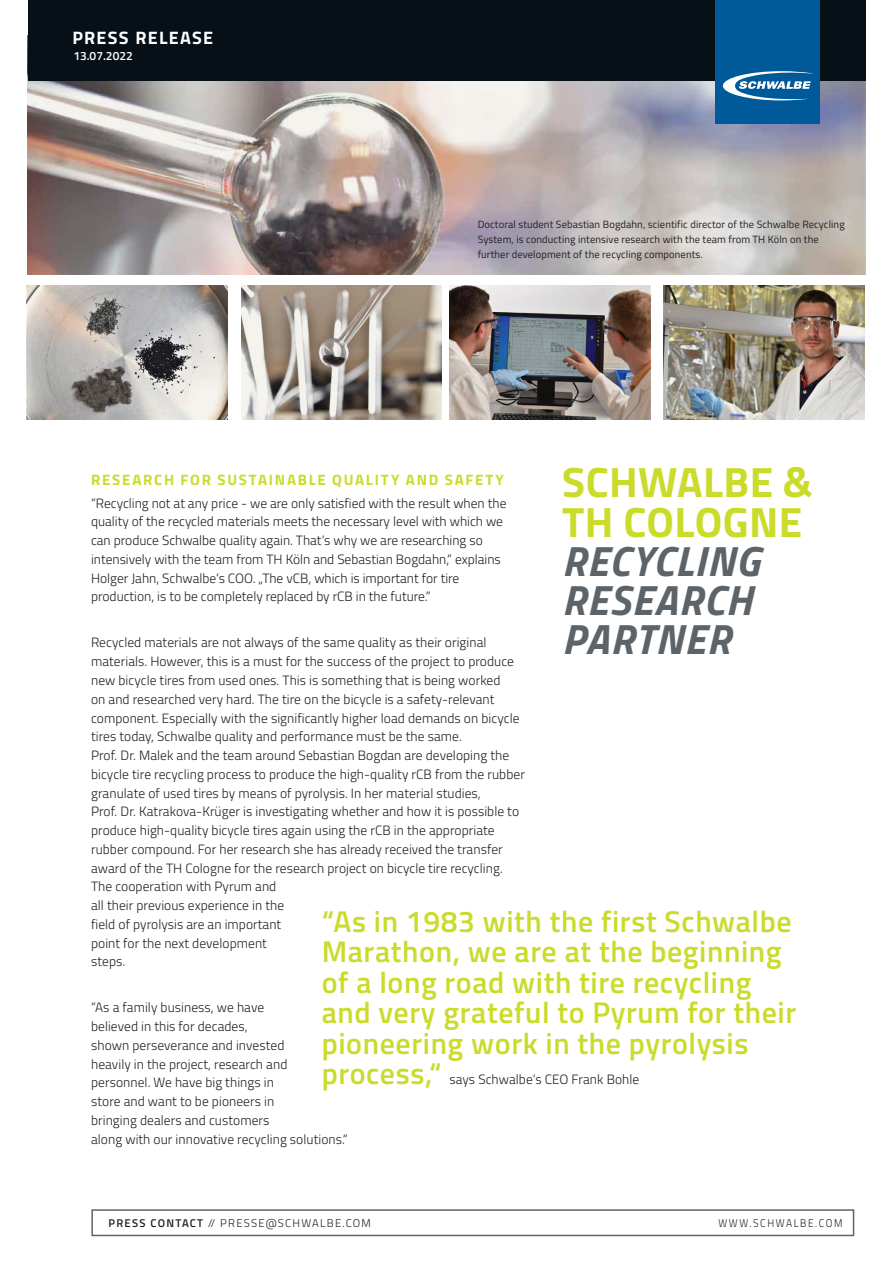
<style>
.page{position:relative;width:893px;height:1263px;background:#fff}
.page>*{position:absolute;margin:0;border:0;box-sizing:border-box;transform-origin:0 0}
.t1{font:italic 700 42.3px/39.2px "Titillium";letter-spacing:.03em;color:#5d6469}
.t2{font:700 42.3px/39.2px "Titillium";letter-spacing:.01em;color:#cadb2a}
.t3{font:600 30px/30.5px "Titillium";letter-spacing:.02em;color:#cadb2a}
.t4{font:700 18px "Titillium";letter-spacing:.07em;color:#fff}
.t5{font:700 15px "Titillium";letter-spacing:.115em;color:#cadb2a}
.t6{font:300 13.5px/18.8px "Titillium";letter-spacing:.005em;color:#231f20}
.t7{font:600 12px "Titillium";color:#fff}
.t8{font:300 11.25px "Titillium";letter-spacing:.11em;color:#231f20}
.t9{font:300 11.25px "Titillium";letter-spacing:.16em;color:#231f20;scale:.9 1}
.t10{font:10.5px/15px "Titillium";letter-spacing:.01em;color:#231f20}
.s1{font-weight:600}
</style>
<div class="page">
<img style="left:28px;top:81px;width:837px;height:193px">
<div style="left:28px;top:0;width:837px;height:81px;background:#071017"></div>
<div style="left:715px;top:0;width:105px;height:123px;background:#005999"></div>
<svg style="left:723px;top:71px;width:89px;height:29px"></svg>
<div style="left:91px;top:1209px;width:763px;height:27px;background:#fff;border:2px solid #5d6469"></div>
<img style="left:27px;top:285px;width:201px;height:134px">
<img style="left:241px;top:285px;width:201px;height:134px">
<img style="left:450px;top:285px;width:200px;height:134px">
<img style="left:664px;top:285px;width:200px;height:134px">
<h3 class="t4" style="left:72px;top:24px;width:142px">PRESS RELEASE</h3>
<p class="t7" style="left:73px;top:47px;width:61px">13.07.2022</p>
<p class="t10" style="left:478px;top:216px;width:368px">Doctoral student Sebastian Bogdahn, scientific director of the Schwalbe Recycling<br>System, is conducting intensive research with the team from TH Köln on the further development of the recycling components.</p>
<h1 class="t2" style="left:562px;top:461px;width:252px">SCHWALBE &amp;<br>TH COLOGNE</h1>
<h1 class="t1" style="left:562px;top:539px;width:199px">RECYCLING<br>RESEARCH<br>PARTNER</h1>
<p class="t5" style="left:91px;top:468px;width:414px">RESEARCH FOR SUSTAINABLE QUALITY AND SAFETY</p>
<p class="t6" style="left:91px;top:493px;width:417px">“Recycling not at any price - we are only satisfied with the result when the quality of the recycled materials meets the necessary level with which we can produce Schwalbe quality again. That‘s why we are researching so intensively with the team from TH Köln and Sebastian Bogdahn,“ explains Holger Jahn, Schwalbe‘s COO. „The vCB, which is important for tire production, is to be completely replaced by rCB in the future.“</p>
<p class="t6" style="left:91px;top:633px;width:435px">Recycled materials are not always of the same quality as their original materials. However, this is a must for the success of the project to produce new bicycle tires from used ones. This is something that is being worked<br>on and researched very hard. The tire on the bicycle is a safety-relevant component. Especially with the significantly higher load demands on bicycle tires today, Schwalbe quality and performance must be the same.<br>Prof. Dr. Malek and the team around Sebastian Bogdan are developing the bicycle tire recycling process to produce the high-quality rCB from the rubber granulate of used tires by means of pyrolysis. In her material studies,<br>Prof. Dr. Katrakova-Krüger is investigating whether and how it is possible to produce high-quality bicycle tires again using the rCB in the appropriate rubber compound. For her research she has already received the transfer award of the TH Cologne for the research project on bicycle tire recycling.<br>The cooperation with Pyrum and<br>all their previous experience in the<br>field of pyrolysis are an important<br>point for the next development<br>steps.</p>
<p class="t6" style="left:91px;top:997px;width:258px">“As a family business, we have<br>believed in this for decades,<br>shown perseverance and invested<br>heavily in the project, research and personnel. We have big things in<br>store and want to be pioneers in<br>bringing dealers and customers<br>along with our innovative recycling solutions.“</p>
<h2 class="t3" style="left:322px;top:905px;width:476px">“As in 1983 with the first Schwalbe<br>Marathon, we are at the beginning of a long road with tire recycling and very grateful to Pyrum for their pioneering work in the pyrolysis process,“</h2>
<p class="t6" style="left:449px;top:1069px;width:191px">says Schwalbe‘s CEO Frank Bohle</p>
<p class="t8" style="left:108px;top:1215px;width:264px"><span class="s1">PRESS CONTACT</span> // PRESSE@SCHWALBE.COM</p>
<p class="t9" style="left:718px;top:1215px;width:139px">WWW.SCHWALBE.COM</p>
</div>
